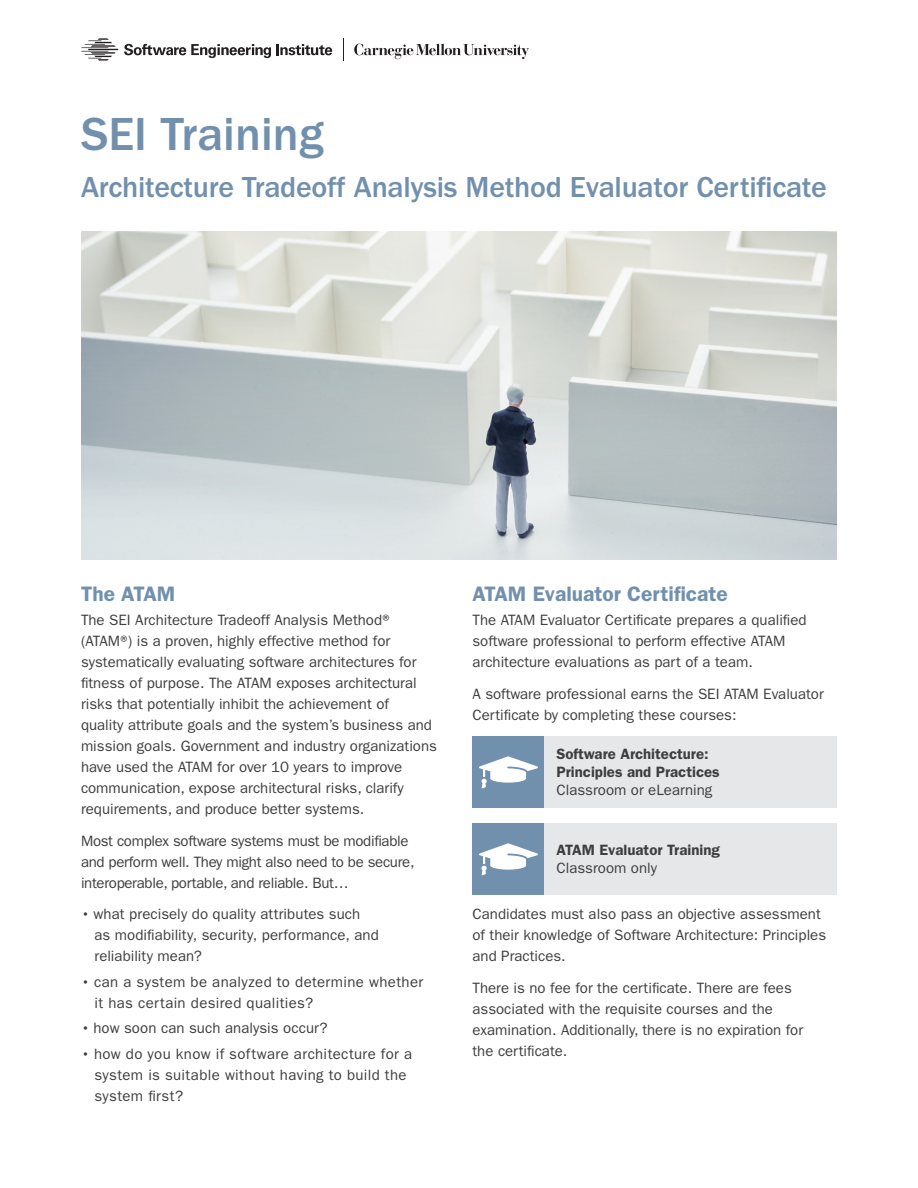
<style>
.page{position:relative;width:918px;height:1188px;background:#fff}
.page>*{position:absolute;margin:0;border:0;box-sizing:border-box;transform-origin:0 0}
.H1_Primary_Title_32{font:500 48px "ITC Franklin Gothic Std";color:#7190ad}
.H2_Secondary_Title_2{font:500 30px "ITC Franklin Gothic Std";letter-spacing:-.01em;color:#7190ad}
.H3_Section_Title_14{font:600 21px "ITC Franklin Gothic Std";color:#7190ad}
.B1_Body_10_14{font:15px/21px "ITC Franklin Gothic Std";color:#3e3e3f}
.B1_Body_10_14-2{font:15px/21px "ITC Franklin Gothic Std";letter-spacing:.025em;color:#3e3e3f}
.B1_Body_10_14-3{font:15px/21px "ITC Franklin Gothic Std";letter-spacing:-.02em;color:#3e3e3f}
.S1_Icon_Title_10_12{font:600 15px/18px "ITC Franklin Gothic Std";color:#3e3e3f}
.S2_Icon_Text_10_12{font:15px "ITC Franklin Gothic Std";color:#3e3e3f}
.s1{font-weight:500}
</style>
<div class="page">
<svg style="left:124px;top:44px;width:208px;height:14px"></svg>
<svg style="left:343px;top:38px;width:1px;height:23px"></svg>
<svg style="left:81px;top:38px;width:37px;height:23px"></svg>
<svg style="left:354px;top:44px;width:175px;height:15px"></svg>
<img style="left:81px;top:231px;width:756px;height:329px">
<div style="left:472px;top:736px;width:72px;height:72px;background:#7190ad"></div>
<div style="left:544px;top:736px;width:293px;height:72px;background:#e6e7e9"></div>
<div style="left:472px;top:823px;width:72px;height:72px;background:#7190ad"></div>
<div style="left:544px;top:823px;width:293px;height:72px;background:#e6e7e9"></div>
<svg style="left:479px;top:756px;width:59px;height:33px"></svg>
<svg style="left:479px;top:843px;width:59px;height:33px"></svg>
<p class="H1_Primary_Title_32" style="left:81px;top:107px;width:244px">SEI Training</p>
<p class="H2_Secondary_Title_2" style="left:81px;top:171px;width:748px">Architecture Tradeoff Analysis Method Evaluator Certificate</p>
<p class="H3_Section_Title_14" style="left:81px;top:582px;width:96px">The ATAM</p>
<p class="B1_Body_10_14" style="left:81px;top:610px;width:357px">The SEI Architecture Tradeoff Analysis Method® (ATAM®) is a proven, highly effective method for systematically evaluating software architectures for fitness of purpose. The ATAM exposes architectural risks that potentially inhibit the achievement of<br>quality attribute goals and the system’s business and mission goals. Government and industry organizations have used the ATAM for over 10 years to improve communication, expose architectural risks, clarify requirements, and produce better systems.</p>
<p class="B1_Body_10_14-3" style="left:81px;top:830px;width:335px">Most complex software systems must be modifiable and perform well. They might also need to be secure, interoperable, portable, and reliable. But…</p>
<p class="B1_Body_10_14" style="left:94px;top:904px;width:286px;text-indent:-14px"><span class="s1">•</span> what precisely do quality attributes such as modifiability, security, performance, and reliability mean?</p>
<p class="B1_Body_10_14-2" style="left:94px;top:971px;width:330px;text-indent:-14px"><span class="s1">•</span> can a system be analyzed to determine whether it has certain desired qualities?</p>
<p class="B1_Body_10_14" style="left:81px;top:1018px;width:248px"><span class="s1">•</span> how soon can such analysis occur?</p>
<p class="B1_Body_10_14-2" style="left:94px;top:1043px;width:319px;text-indent:-14px"><span class="s1">•</span> how do you know if software architecture for a system is suitable without having to build the system first?</p>
<p class="H3_Section_Title_14" style="left:472px;top:582px;width:257px">ATAM Evaluator Certificate</p>
<p class="B1_Body_10_14" style="left:472px;top:610px;width:336px">The ATAM Evaluator Certificate prepares a qualified software professional to perform effective ATAM architecture evaluations as part of a team.</p>
<p class="B1_Body_10_14" style="left:472px;top:683px;width:353px">A software professional earns the SEI ATAM Evaluator<br>Certificate by completing these courses:</p>
<p class="S1_Icon_Title_10_12" style="left:556px;top:745px;width:165px">Software Architecture:<br>Principles and Practices</p>
<p class="S2_Icon_Text_10_12" style="left:556px;top:782px;width:157px">Classroom or eLearning</p>
<p class="S1_Icon_Title_10_12" style="left:556px;top:841px;width:165px">ATAM Evaluator Training</p>
<p class="S2_Icon_Text_10_12" style="left:556px;top:860px;width:102px">Classroom only</p>
<p class="B1_Body_10_14" style="left:472px;top:904px;width:355px">Candidates must also pass an objective assessment of their knowledge of Software Architecture: Principles and Practices.</p>
<p class="B1_Body_10_14" style="left:472px;top:977px;width:332px">There is no fee for the certificate. There are fees associated with the requisite courses and the examination. Additionally, there is no expiration for the certificate.</p>
</div>
